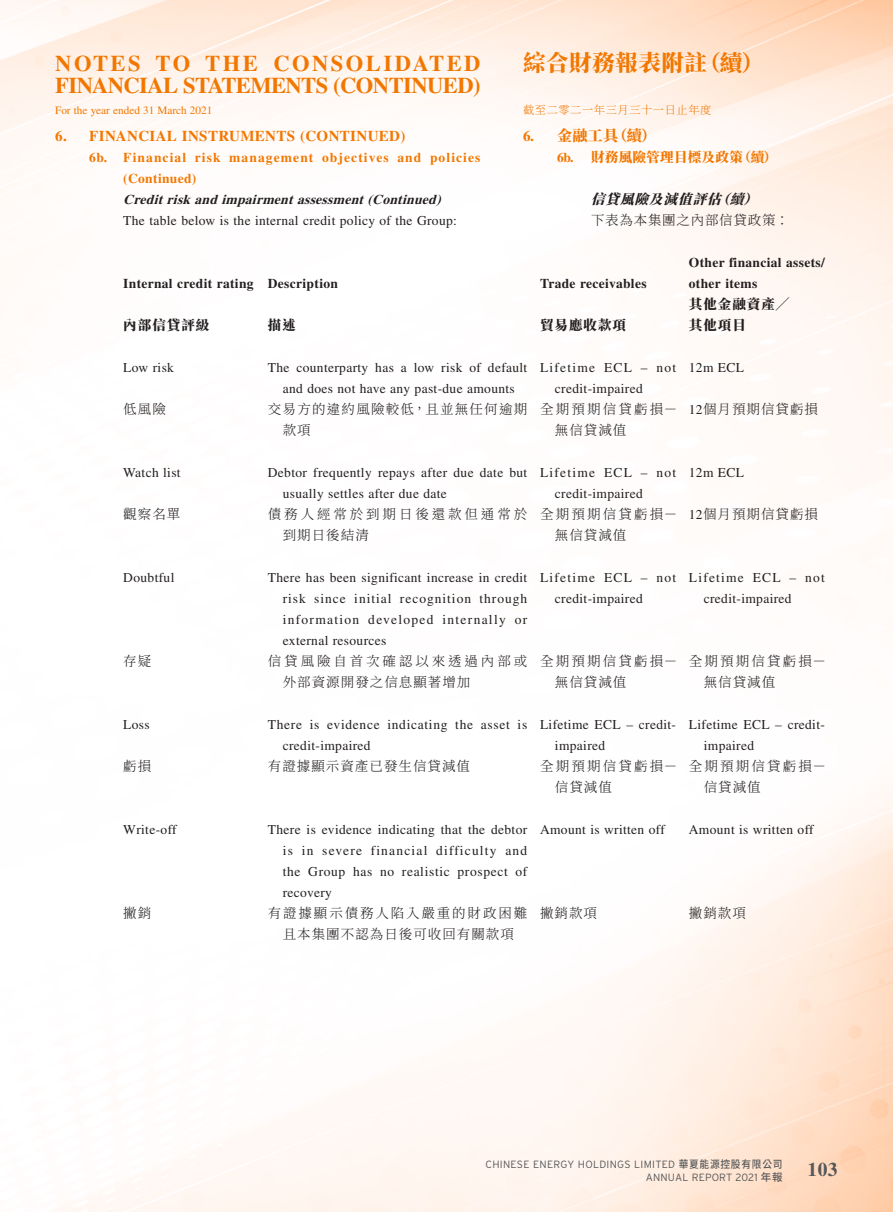
<style>
.page{position:relative;width:893px;height:1212px;background:#fff}
.page>*{position:absolute;margin:0;border:0;box-sizing:border-box;transform-origin:0 0}
.t1{font:700 22.5px "Times LT Std";letter-spacing:-.025em;color:#f27700}
.t2{font:700 22.5px "Times LT Std";letter-spacing:.11em;color:#f27700}
.t3{font:800 22.5px "Source Han Serif TC";letter-spacing:.025em;color:#f27700}
.t4{font:700 19.5px "Times LT Std";color:#57585a}
.Heading_1{font:700 15px "Times LT Std";letter-spacing:.025em;color:#f27700}
.C_Heading_1{font:800 15px "Source Han Serif TC";color:#f27700}
.Body_Text{font:13.5px/21px "Times LT Std";letter-spacing:.025em;color:#231f20}
.Body_Text-2{font:300 13.5px/21px "Source Han Serif TC";letter-spacing:.16em;color:#231f20}
.Body_Text-3{font:700 13.5px/21px "Times LT Std";letter-spacing:.025em;color:#231f20}
.Body_Text-4{font:300 13.5px/21px "Source Han Serif TC";letter-spacing:.09em;color:#231f20}
.Heading_2{font:700 13.5px/21px "Times LT Std";letter-spacing:.08em;color:#f27700}
.Body_Text-5{font:300 13.5px/21px "Source Han Serif TC";letter-spacing:.215em;color:#231f20}
.Body_Text-6{font:13.5px/21px "Times LT Std";letter-spacing:.05em;color:#231f20}
.Heading_3{font:italic 700 13.5px "Times LT Std";color:#231f20}
.Body_Text-7{font:300 13.5px/21px "Source Han Serif TC";letter-spacing:.14em;color:#231f20;text-align:center}
.Body_Text-8{font:800 13.5px "Source Han Serif TC";letter-spacing:.075em;color:#231f20}
.C_Heading_2{font:800 13.5px "Source Han Serif TC";letter-spacing:.025em;color:#f27700}
.C_Body_Text{font:300 13.5px "Source Han Serif TC";letter-spacing:.055em;color:#231f20}
.C_Heading_3{font:italic 800 13.5px "Source Han Serif TC";color:#231f20}
.t5{font:11.25px "Times LT Std";color:#f27700}
.t6{font:300 11.25px "Source Han Serif TC";letter-spacing:.05em;color:#f27700}
.t7{font:300 10.5px/13.5px "Interstate";letter-spacing:.03em;color:#57585a;text-align:right}
.s1{font-family:"Times LT Std";font-weight:700}
.s2{font-family:"Times LT Std";font-weight:400}
.s3{font-family:"Source Han Sans TC";font-weight:500}
</style>
<div class="page">
<h1 class="t2" style="left:55px;top:49px;width:427px">NOTES TO THE CONSOLIDATED</h1>
<h1 class="t3" style="left:523px;top:50px;width:242px">綜合財務報表附註（續）</h1>
<h1 class="t1" style="left:55px;top:72px;width:427px">FINANCIAL STATEMENTS (CONTINUED)</h1>
<p class="t5" style="left:55px;top:104px;width:159px">For the year ended 31 March 2021</p>
<p class="t6" style="left:523px;top:103px;width:190px">截至二零二一年三月三十一日止年度</p>
<p class="C_Heading_1" style="left:523px;top:127px;width:135px"><span class="s1">6.</span> 金融工具（續）</p>
<p class="C_Heading_2" style="left:557px;top:149px;width:222px"><span class="s1">6b.</span> 財務風險管理目標及政策（續）</p>
<p class="C_Heading_3" style="left:591px;top:191px;width:178px">信貸風險及減值評估（續）</p>
<p class="C_Body_Text" style="left:591px;top:212px;width:199px">下表為本集團之內部信貸政策：</p>
<p class="Heading_1" style="left:55px;top:127px;width:352px">6. FINANCIAL INSTRUMENTS (CONTINUED)</p>
<p class="Heading_2" style="left:123px;top:146px;width:359px;text-indent:-34px">6b. Financial risk management objectives and policies (Continued)</p>
<p class="Heading_3" style="left:123px;top:191px;width:323px">Creditrisk and impairmentassessment(Continued)</p>
<p class="Body_Text" style="left:123px;top:210px;width:335px">The table below is the internal credit policy of the Group:</p>
<p class="Body_Text-3" style="left:123px;top:272px;width:132px">Internal credit rating</p>
<p class="Body_Text-3" style="left:268px;top:272px;width:72px">Description</p>
<p class="Body_Text-3" style="left:540px;top:272px;width:108px">Trade receivables</p>
<p class="Body_Text-8" style="left:123px;top:317px;width:88px">內部信貸評級</p>
<p class="Body_Text-8" style="left:268px;top:317px;width:30px">描述</p>
<p class="Body_Text-8" style="left:540px;top:317px;width:88px">貿易應收款項</p>
<p class="Body_Text-3" style="left:689px;top:251px;width:138px">Other financial assets/ other items</p>
<p class="Body_Text-8" style="left:689px;top:296px;width:102px">其他金融資產╱</p>
<p class="Body_Text-8" style="left:689px;top:317px;width:59px">其他項目</p>
<p class="Body_Text" style="left:123px;top:357px;width:52px">Low risk</p>
<p class="Body_Text" style="left:268px;top:357px;width:261px;text-align:center">The counterparty has a low risk of default and does not have any past-due amounts</p>
<p class="Body_Text" style="left:555px;top:357px;width:123px;text-indent:-15px">Lifetime ECL – not credit-impaired</p>
<p class="Body_Text" style="left:689px;top:357px;width:57px">12m ECL</p>
<p class="Body_Text-4" style="left:123px;top:399px;width:44px">低風險</p>
<p class="Body_Text-4" style="left:283px;top:399px;width:246px;text-indent:-15px">交易方的違約風險較低，且並無任何逾期款項</p>
<p class="Body_Text-2" style="left:555px;top:399px;width:124px;text-indent:-15px">全期預期信貸虧損－無信貸減值</p>
<p class="Body_Text-4" style="left:689px;top:399px;width:131px"><span class="s2">12</span>個月預期信貸虧損</p>
<p class="Body_Text" style="left:123px;top:462px;width:59px">Watch list</p>
<p class="Body_Text" style="left:283px;top:462px;width:246px;text-indent:-15px">Debtor frequently repays after due date but usually settles after due date</p>
<p class="Body_Text" style="left:555px;top:462px;width:123px;text-indent:-15px">Lifetime ECL – not credit-impaired</p>
<p class="Body_Text" style="left:689px;top:462px;width:57px">12m ECL</p>
<p class="Body_Text-4" style="left:123px;top:504px;width:59px">觀察名單</p>
<p class="Body_Text-5" style="left:283px;top:504px;width:246px;text-indent:-15px">債務人經常於到期日後還款但通常於到期日後結清</p>
<p class="Body_Text-2" style="left:555px;top:504px;width:124px;text-indent:-15px">全期預期信貸虧損－無信貸減值</p>
<p class="Body_Text-4" style="left:689px;top:504px;width:131px"><span class="s2">12</span>個月預期信貸虧損</p>
<p class="Body_Text" style="left:123px;top:567px;width:53px">Doubtful</p>
<p class="Body_Text" style="left:283px;top:567px;width:246px;text-align:justify;text-indent:-15px">There has been significant increase in credit risk since initial recognition through information developed internally or external resources</p>
<p class="Body_Text" style="left:555px;top:567px;width:123px;text-indent:-15px">Lifetime ECL – not credit-impaired</p>
<p class="Body_Text" style="left:704px;top:567px;width:123px;text-indent:-15px">Lifetime ECL – not credit-impaired</p>
<p class="Body_Text-4" style="left:123px;top:651px;width:30px">存疑</p>
<p class="Body_Text-5" style="left:283px;top:651px;width:246px;text-indent:-15px">信貸風險自首次確認以來透過內部或外部資源開發之信息顯著增加</p>
<p class="Body_Text-2" style="left:555px;top:651px;width:124px;text-indent:-15px">全期預期信貸虧損－無信貸減值</p>
<p class="Body_Text-2" style="left:704px;top:651px;width:124px;text-indent:-15px">全期預期信貸虧損－無信貸減值</p>
<p class="Body_Text" style="left:123px;top:714px;width:28px">Loss</p>
<p class="Body_Text-6" style="left:283px;top:714px;width:246px;text-indent:-15px">There is evidence indicating the asset is credit-impaired</p>
<p class="Body_Text" style="left:555px;top:714px;width:123px;text-indent:-15px">Lifetime ECL – credit&shy;impaired</p>
<p class="Body_Text" style="left:704px;top:714px;width:123px;text-indent:-15px">Lifetime ECL – credit&shy;impaired</p>
<p class="Body_Text-4" style="left:123px;top:756px;width:30px">虧損</p>
<p class="Body_Text-4" style="left:268px;top:756px;width:204px">有證據顯示資產已發生信貸減值</p>
<p class="Body_Text-2" style="left:555px;top:756px;width:124px;text-indent:-15px">全期預期信貸虧損－信貸減值</p>
<p class="Body_Text-2" style="left:704px;top:756px;width:124px;text-indent:-15px">全期預期信貸虧損－信貸減值</p>
<p class="Body_Text" style="left:123px;top:819px;width:55px">Write-off</p>
<p class="Body_Text" style="left:283px;top:819px;width:246px;text-align:justify;text-indent:-15px">There is evidence indicating that the debtor is in severe financial difficulty and the Group has no realistic prospect of recovery</p>
<p class="Body_Text" style="left:540px;top:819px;width:126px">Amount is written off</p>
<p class="Body_Text" style="left:689px;top:819px;width:126px">Amount is written off</p>
<p class="Body_Text-4" style="left:123px;top:903px;width:30px">撇銷</p>
<p class="Body_Text-7" style="left:268px;top:903px;width:261px">有證據顯示債務人陷入嚴重的財政困難且本集團不認為日後可收回有關款項</p>
<p class="Body_Text-4" style="left:540px;top:903px;width:59px">撇銷款項</p>
<p class="Body_Text-4" style="left:689px;top:903px;width:59px">撇銷款項</p>
<p class="t7" style="left:485px;top:1157px;width:299px">CHINESE ENERGY HOLDINGS LIMITED <span class="s3">華夏能源控股有限公司<br></span>ANNUAL REPORT 2021 <span class="s3">年報</span></p>
<h2 class="t4" style="left:807px;top:1158px;width:32px">103</h2>
</div>
